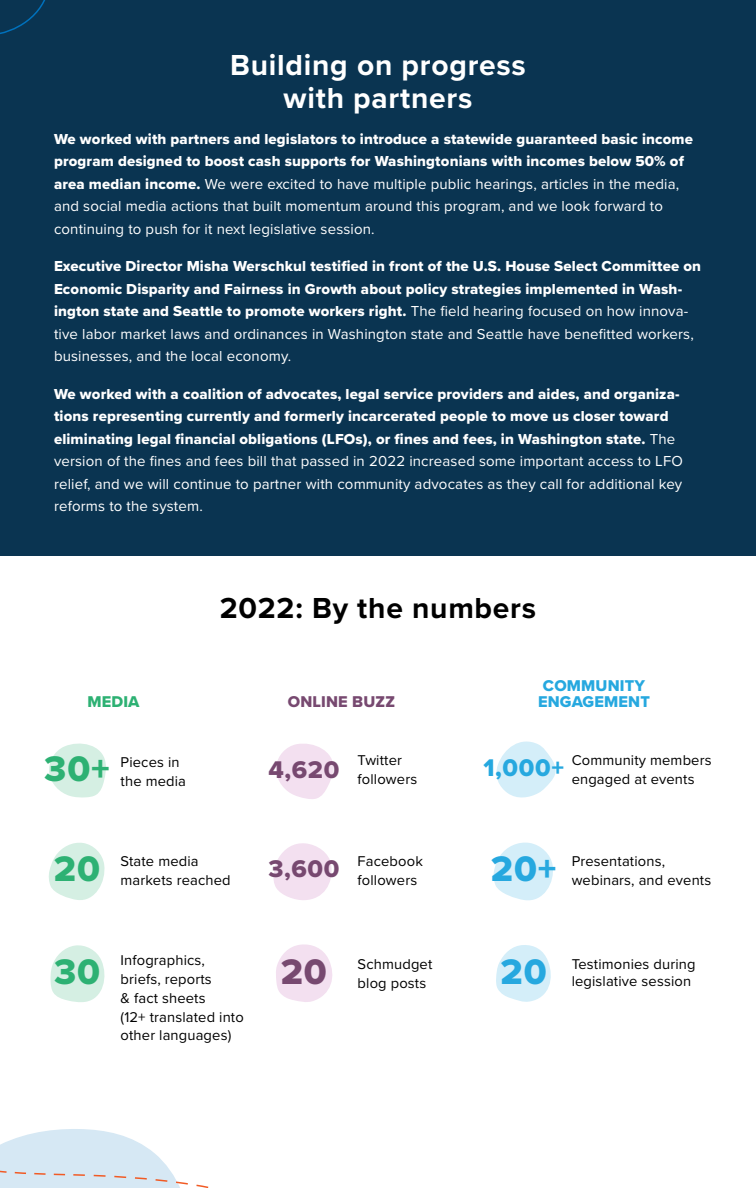
<style>
.page{position:relative;width:756px;height:1188px;background:#fff}
.page>*{position:absolute;margin:0;border:0;box-sizing:border-box;transform-origin:0 0}
.t1{font:36.75px "Proxima Nova Extrabld";color:#2db173}
.t2{font:36.75px "Proxima Nova Extrabld";color:#26a8df}
.t3{font:36.75px "Proxima Nova Extrabld";color:#774970}
.t4{font:700 30px/33px "Proxima Nova";letter-spacing:.025em;color:#fff;text-align:center}
.t5{font:700 30px "Proxima Nova";letter-spacing:.025em;color:#000}
.t6{font:25.05px "Proxima Nova Extrabld";color:#774970}
.t7{font:16.2px/16.2px "Proxima Nova Extrabld";letter-spacing:.01em;color:#26a8df}
.t8{font:16.2px "Proxima Nova Extrabld";letter-spacing:.01em;color:#774970}
.t9{font:16.2px "Proxima Nova Extrabld";letter-spacing:.01em;color:#2db173}
.t10{font:15px/22.5px "Proxima Nova Extrabld";letter-spacing:.01em;color:#fff}
.t11{font:15px/22.5px "Proxima Nova";letter-spacing:.01em;color:#fff}
.t12{font:14.7px/19.2px "Proxima Nova";letter-spacing:.01em;color:#000}
.s1{font-family:"Proxima Nova Extrabld"}
.s2{font-family:"Proxima Nova"}
.s3{font-family:"Proxima Nova Extrabld";font-size:25.05px;color:#26a8df}
.s4{font-family:"Proxima Nova Extrabld";font-size:25.05px;color:#774970}
</style>
<div class="page">
<div style="left:0;top:0;width:756px;height:555px;background:#0a3451"></div>
<svg style="left:0;top:0;width:46px;height:34px"></svg>
<svg style="left:0;top:1129px;width:209px;height:59px"></svg>
<svg style="left:49px;top:743px;width:57px;height:55px"></svg>
<svg style="left:50px;top:945px;width:55px;height:57px"></svg>
<svg style="left:276px;top:744px;width:58px;height:55px"></svg>
<svg style="left:276px;top:944px;width:57px;height:58px"></svg>
<svg style="left:496px;top:741px;width:60px;height:57px"></svg>
<svg style="left:49px;top:842px;width:56px;height:58px"></svg>
<svg style="left:273px;top:843px;width:59px;height:57px"></svg>
<svg style="left:493px;top:842px;width:60px;height:59px"></svg>
<svg style="left:496px;top:945px;width:55px;height:57px"></svg>
<h2 class="t4" style="left:230px;top:50px;width:297px">Building on progress with partners</h2>
<p class="t10" style="left:54px;top:129px;width:641px">We worked with partners and legislators to introduce a statewide guaranteed basic income program designed to boost cash supports for Washingtonians with incomes below 50% of</p>
<p class="t11" style="left:54px;top:173px;width:627px"><span class="s1">area median income.</span> We were excited to have multiple public hearings, articles in the media, and social media actions that built momentum around this program, and we look forward to continuing to push for it next legislative session.</p>
<p class="t10" style="left:54px;top:256px;width:649px">Executive Director Misha Werschkul testified in front of the U.S. House Select Committee on<br>Economic Disparity and Fairness in Growth about policy strategies implemented in Wash&shy;ington state and Seattle to promote workers right. <span class="s2">The field hearing focused on how innova-</span></p>
<p class="t11" style="left:54px;top:323px;width:641px">tive labor market laws and ordinances in Washington state and Seattle have benefitted workers, businesses, and the local economy.</p>
<p class="t10" style="left:54px;top:384px;width:627px">We worked with a coalition of advocates, legal service providers and aides, and organiza&shy;tions representing currently and formerly incarcerated people to move us closer toward eliminating legal financial obligations (LFOs), or fines and fees, in Washington state. <span class="s2">The</span></p>
<p class="t11" style="left:54px;top:451px;width:630px;text-align:justify">version of the fines and fees bill that passed in 2022 increased some important access to LFO relief, and we will continue to partner with community advocates as they call for additional key reforms to the system.</p>
<p class="t9" style="left:87px;top:695px;width:54px">MEDIA</p>
<h1 class="t1" style="left:44px;top:753px;width:67px">30+</h1>
<p class="t12" style="left:121px;top:753px;width:67px">Pieces in the media</p>
<h2 class="t5" style="left:220px;top:595px;width:318px">2022: By the numbers</h2>
<p class="t8" style="left:288px;top:695px;width:109px">ONLINE BUZZ</p>
<h3 class="t6" style="left:269px;top:759px;width:72px">4,620</h3>
<p class="t12" style="left:358px;top:752px;width:61px">Twitter followers</p>
<p class="t7" style="left:538px;top:677px;width:113px">COMMUNITY<br>ENGAGEMENT</p>
<p class="t12" style="left:572px;top:752px;width:141px;text-indent:-88px"><span class="s3">1,000+</span> Community members engaged at events</p>
<h1 class="t1" style="left:54px;top:853px;width:48px">20</h1>
<p class="t12" style="left:121px;top:852px;width:112px">State media markets reached</p>
<p class="t12" style="left:358px;top:852px;width:67px;text-indent:-89px"><span class="s4">3,600</span> Facebook followers</p>
<h1 class="t2" style="left:491px;top:853px;width:67px">20+</h1>
<p class="t12" style="left:572px;top:852px;width:141px">Presentations, webinars, and events</p>
<h1 class="t1" style="left:54px;top:956px;width:48px">30</h1>
<p class="t12" style="left:121px;top:951px;width:125px">Infographics, briefs, reports<br>&amp; fact sheets<br>(12+ translated into</p>
<p class="t12" style="left:121px;top:1026px;width:112px">other languages)</p>
<h1 class="t3" style="left:281px;top:956px;width:48px">20</h1>
<p class="t12" style="left:358px;top:955px;width:76px">Schmudget blog posts</p>
<h1 class="t2" style="left:501px;top:956px;width:48px">20</h1>
<p class="t12" style="left:572px;top:956px;width:125px;line-height:17.7px">Testimonies during legislative session</p>
</div>
